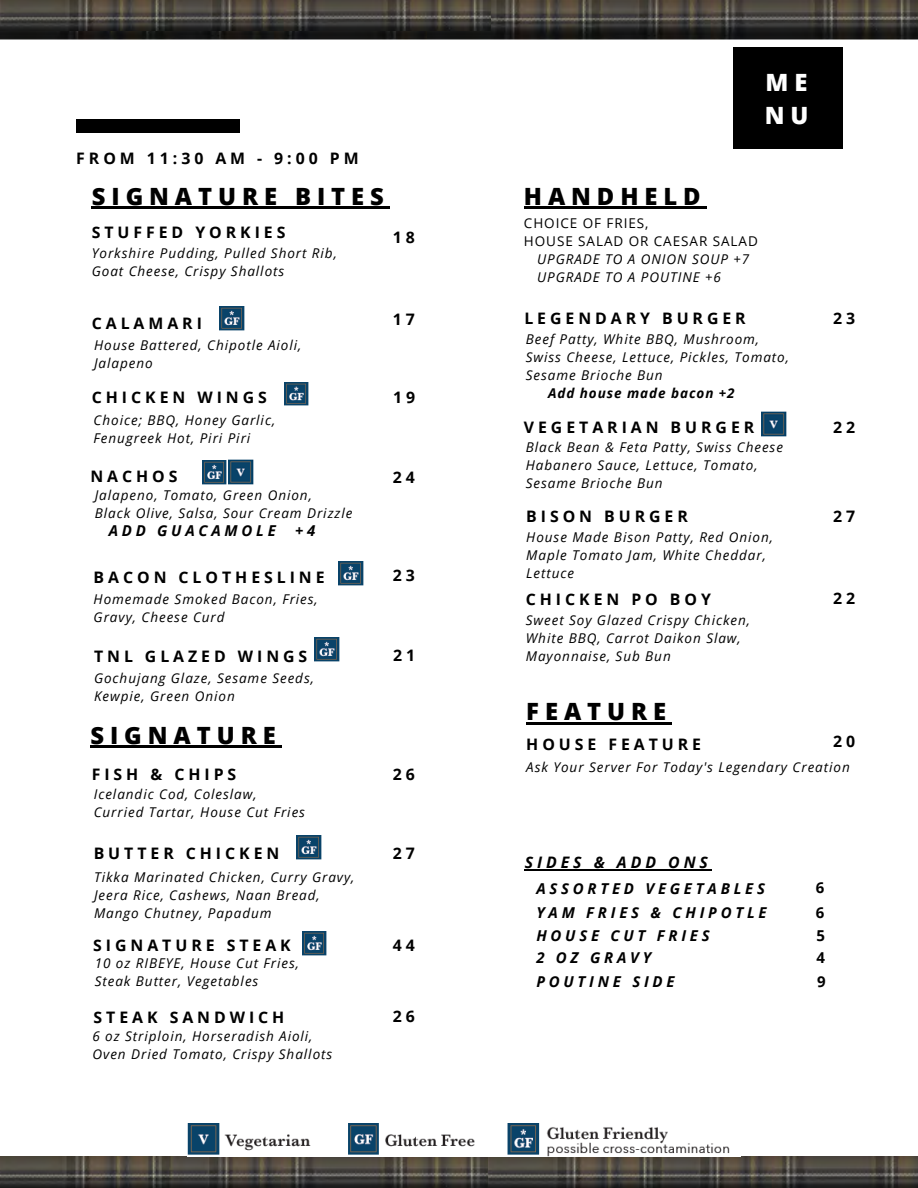
<style>
.page{position:relative;width:918px;height:1188px;background:#fff}
.page>*{position:absolute;margin:0;border:0;box-sizing:border-box;transform-origin:0 0}
.t1{font:800 23.85px "Open Sans";letter-spacing:.25em;color:#000}
.t2{font:800 23.85px "Open Sans";color:#fff}
.t3{font:700 15.9px "Open Sans";letter-spacing:.25em;color:#000}
.t4{font:italic 700 15.9px "Open Sans";letter-spacing:.25em;color:#000}
.t5{font:italic 700 15px "Open Sans";letter-spacing:.25em;color:#000}
.t6{font:700 15px "Open Sans";color:#000}
.t7{font:italic 13.5px/18px "Open Sans";letter-spacing:.07em;color:#000}
.t8{font:13.5px "Open Sans";letter-spacing:.07em;color:#000}
.t9{font:italic 700 13.5px "Open Sans";letter-spacing:.07em;color:#000}
</style>
<div class="page">
<div style="left:733px;top:48px;width:109px;height:101px;background:#000"></div>
<hr style="left:524px;top:207px;width:183px;height:2px;background:#000">
<div style="left:76px;top:119px;width:163px;height:14px;background:#000"></div>
<hr style="left:525px;top:870px;width:187px;height:1px;background:#000">
<img style="left:0;top:31px;width:427px;height:8px">
<img style="left:427px;top:0;width:491px;height:39px">
<img style="left:0;top:1157px;width:918px;height:31px">
<img style="left:0;top:0;width:490px;height:31px">
<hr style="left:92px;top:207px;width:298px;height:2px;background:#000">
<hr style="left:90px;top:746px;width:192px;height:2px;background:#000">
<img style="left:187px;top:1124px;width:543px;height:32px">
<img style="left:284px;top:382px;width:25px;height:24px">
<img style="left:220px;top:307px;width:25px;height:23px">
<img style="left:202px;top:461px;width:25px;height:23px">
<img style="left:762px;top:412px;width:25px;height:24px">
<img style="left:229px;top:460px;width:25px;height:24px">
<img style="left:296px;top:835px;width:25px;height:24px">
<img style="left:302px;top:932px;width:25px;height:23px">
<hr style="left:526px;top:722px;width:146px;height:2px;background:#000">
<img style="left:339px;top:562px;width:25px;height:23px">
<img style="left:314px;top:637px;width:25px;height:24px">
<p class="t3" style="left:76px;top:147px;width:284px">FROM 11:30 AM - 9:00 PM</p>
<p class="t1" style="left:92px;top:179px;width:294px">SIGNATURE BITES</p>
<p class="t3" style="left:92px;top:221px;width:195px">STUFFED YORKIES</p>
<p class="t7" style="left:92px;top:244px;width:247px">Yorkshire Pudding, Pulled Short Rib,<br>Goat Cheese, Crispy Shallots</p>
<p class="t3" style="left:92px;top:312px;width:112px">CALAMARI</p>
<p class="t7" style="left:94px;top:335px;width:209px">House Battered, Chipotle Aioli,<br>Jalapeno</p>
<p class="t3" style="left:393px;top:226px;width:24px">18</p>
<p class="t3" style="left:393px;top:308px;width:24px">17</p>
<p class="t3" style="left:92px;top:386px;width:177px">CHICKEN WINGS</p>
<p class="t3" style="left:393px;top:386px;width:24px">19</p>
<p class="t7" style="left:94px;top:411px;width:183px">Choice; BBQ, Honey Garlic,</p>
<p class="t7" style="left:94px;top:429px;width:158px">Fenugreek Hot, Piri Piri</p>
<p class="t3" style="left:90px;top:465px;width:89px">NACHOS</p>
<p class="t7" style="left:95px;top:486px;width:219px">Jalapeno, Tomato, Green Onion,</p>
<p class="t7" style="left:95px;top:504px;width:259px">Black Olive, Salsa, Sour Cream Drizzle</p>
<p class="t5" style="left:109px;top:520px;width:169px">ADD GUACAMOLE</p>
<p class="t5" style="left:295px;top:520px;width:22px">+4</p>
<p class="t3" style="left:94px;top:566px;width:233px">BACON CLOTHESLINE</p>
<p class="t7" style="left:94px;top:590px;width:226px">Homemade Smoked Bacon, Fries,<br>Gravy, Cheese Curd</p>
<p class="t3" style="left:94px;top:645px;width:215px">TNL GLAZED WINGS</p>
<p class="t7" style="left:94px;top:669px;width:221px">Gochujang Glaze, Sesame Seeds,<br>Kewpie, Green Onion</p>
<p class="t1" style="left:90px;top:718px;width:187px">SIGNATURE</p>
<p class="t3" style="left:92px;top:763px;width:146px">FISH &amp; CHIPS</p>
<p class="t7" style="left:94px;top:785px;width:164px">Icelandic Cod, Coleslaw,</p>
<p class="t7" style="left:94px;top:803px;width:213px">Curried Tartar, House Cut Fries</p>
<p class="t3" style="left:94px;top:842px;width:187px">BUTTER CHICKEN</p>
<p class="t7" style="left:94px;top:867px;width:262px">Tikka Marinated Chicken, Curry Gravy,<br>Jeera Rice, Cashews, Naan Bread,<br>Mango Chutney, Papadum</p>
<p class="t3" style="left:93px;top:934px;width:199px">SIGNATURE STEAK</p>
<p class="t7" style="left:95px;top:954px;width:206px">10 oz RIBEYE, House Cut Fries,</p>
<p class="t7" style="left:95px;top:972px;width:165px">Steak Butter, Vegetables</p>
<p class="t3" style="left:94px;top:1006px;width:192px">STEAK SANDWICH</p>
<p class="t7" style="left:93px;top:1026px;width:222px">6 oz Striploin, Horseradish Aioli,</p>
<p class="t7" style="left:93px;top:1044px;width:241px">Oven Dried Tomato, Crispy Shallots</p>
<p class="t3" style="left:393px;top:466px;width:24px">24</p>
<p class="t3" style="left:393px;top:564px;width:24px">23</p>
<p class="t3" style="left:393px;top:644px;width:24px">21</p>
<p class="t3" style="left:393px;top:763px;width:24px">26</p>
<p class="t3" style="left:393px;top:842px;width:24px">27</p>
<p class="t3" style="left:393px;top:934px;width:24px">44</p>
<p class="t3" style="left:393px;top:1005px;width:24px">26</p>
<p class="t2" style="left:766px;top:65px;width:43px">ME</p>
<p class="t2" style="left:765px;top:98px;width:45px">NU</p>
<p class="t1" style="left:524px;top:179px;width:178px">HANDHELD</p>
<p class="t8" style="left:524px;top:213px;width:126px">CHOICE OF FRIES,</p>
<p class="t8" style="left:524px;top:231px;width:235px">HOUSE SALAD OR CAESAR SALAD</p>
<p class="t7" style="left:537px;top:250px;width:214px">UPGRADE TO A ONION SOUP +7</p>
<p class="t7" style="left:537px;top:268px;width:185px">UPGRADE TO A POUTINE +6</p>
<p class="t3" style="left:524px;top:307px;width:223px">LEGENDARY BURGER</p>
<p class="t7" style="left:526px;top:330px;width:265px">Beef Patty, White BBQ, Mushroom,<br>Swiss Cheese, Lettuce, Pickles, Tomato,<br>Sesame Brioche Bun</p>
<p class="t9" style="left:548px;top:384px;width:188px">Add house made bacon +2</p>
<p class="t3" style="left:524px;top:416px;width:232px">VEGETARIAN BURGER</p>
<p class="t7" style="left:526px;top:438px;width:259px">Black Bean &amp; Feta Patty, Swiss Cheese</p>
<p class="t7" style="left:526px;top:456px;width:233px">Habanero Sauce, Lettuce, Tomato,<br>Sesame Brioche Bun</p>
<p class="t3" style="left:526px;top:505px;width:163px">BISON BURGER</p>
<p class="t7" style="left:526px;top:527px;width:248px">House Made Bison Patty, Red Onion,<br>Maple Tomato Jam, White Cheddar,<br>Lettuce</p>
<p class="t3" style="left:526px;top:588px;width:187px">CHICKEN PO BOY</p>
<p class="t7" style="left:526px;top:610px;width:226px">Sweet Soy Glazed Crispy Chicken,<br>White BBQ, Carrot Daikon Slaw,<br>Mayonnaise, Sub Bun</p>
<p class="t1" style="left:526px;top:694px;width:141px">FEATURE</p>
<p class="t3" style="left:833px;top:307px;width:24px">23</p>
<p class="t3" style="left:833px;top:416px;width:24px">22</p>
<p class="t3" style="left:833px;top:505px;width:24px">27</p>
<p class="t3" style="left:833px;top:587px;width:24px">22</p>
<p class="t3" style="left:833px;top:730px;width:24px">20</p>
<p class="t3" style="left:526px;top:733px;width:176px">HOUSE FEATURE</p>
<p class="t7" style="left:526px;top:758px;width:325px">Ask Your Server For Today's Legendary Creation</p>
<p class="t4" style="left:525px;top:851px;width:185px">SIDES &amp; ADD ONS</p>
<p class="t5" style="left:536px;top:878px;width:230px">ASSORTED VEGETABLES</p>
<p class="t5" style="left:536px;top:902px;width:232px">YAM FRIES &amp; CHIPOTLE</p>
<p class="t5" style="left:536px;top:925px;width:175px">HOUSE CUT FRIES</p>
<p class="t6" style="left:816px;top:877px;width:10px">6</p>
<p class="t6" style="left:816px;top:902px;width:10px">6</p>
<p class="t6" style="left:816px;top:925px;width:10px">5</p>
<p class="t5" style="left:536px;top:947px;width:116px">2 OZ GRAVY</p>
<p class="t6" style="left:816px;top:947px;width:10px">4</p>
<p class="t5" style="left:536px;top:971px;width:140px">POUTINE SIDE</p>
<p class="t6" style="left:817px;top:971px;width:10px">9</p>
</div>
